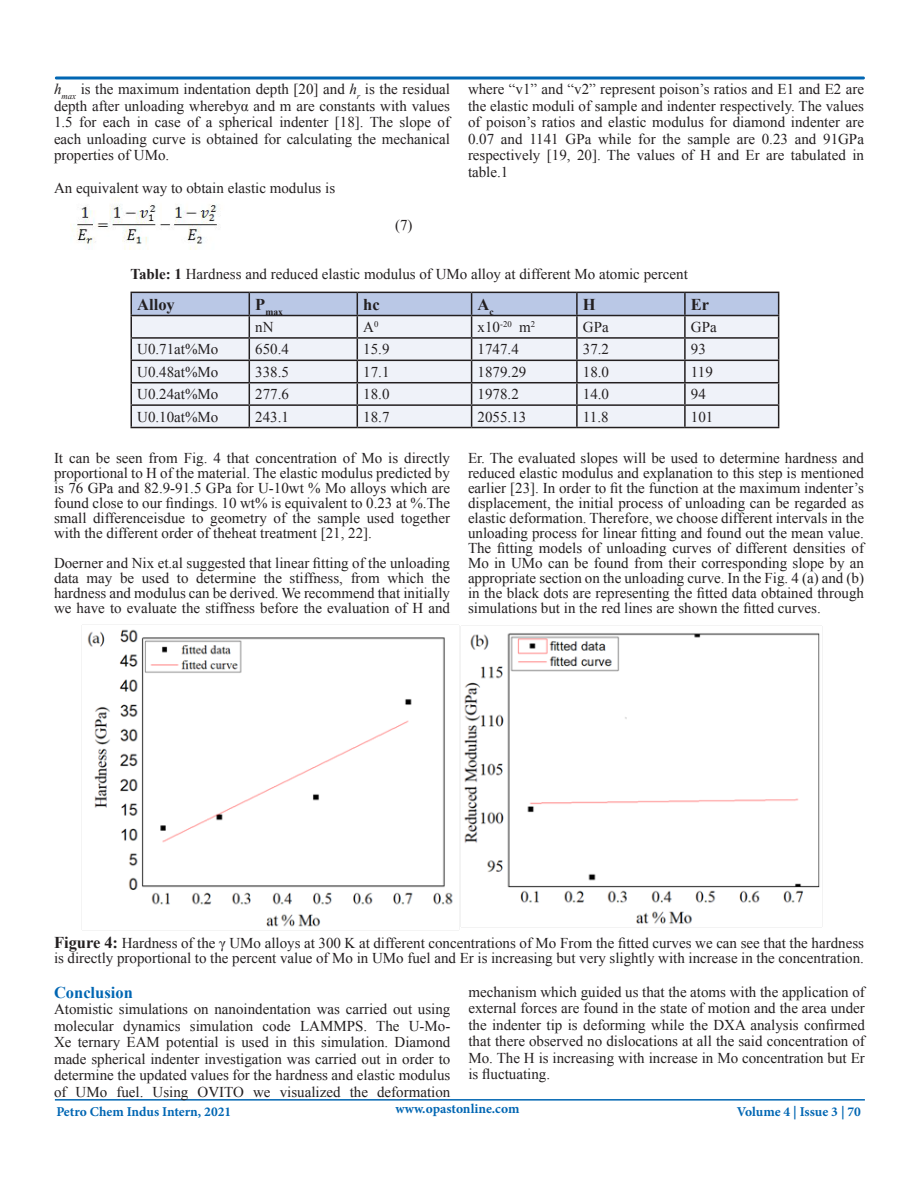
<style>
.page{position:relative;width:918px;height:1188px;background:#fff}
.page>*{position:absolute;margin:0;border:0;box-sizing:border-box;transform-origin:0 0}
.t1{font:700 16.5px "Times New Roman";color:#231f20}
.t2{font:700 16.5px "Times New Roman";color:#0166b3}
.t3{font:15px/16.5px "Times New Roman";color:#231f20;text-align:justify}
.t4{font:700 13.5px "Minion Pro";color:#0166b3}
.t5{font:700 9.6px "Times New Roman";color:#231f20}
.s1{font-style:italic}
.s2{font-weight:700}
.s3{font-weight:700;font-size:16.5px}
</style>
<div class="page">
<hr style="left:55px;top:1099px;width:810px;height:2px;background:#0166b3">
<div style="left:55px;top:76px;width:810px;height:4px;border:2px solid #0166b3"></div>
<img style="left:70px;top:197px;width:150px;height:52px">
<hr style="left:130px;top:292px;width:119px;height:1px;background:#231f20">
<hr style="left:130px;top:293px;width:2px;height:22px;background:#231f20">
<hr style="left:130px;top:315px;width:119px;height:1px;background:#231f20">
<hr style="left:130px;top:316px;width:2px;height:21px;background:#231f20">
<hr style="left:130px;top:337px;width:119px;height:2px;background:#231f20">
<hr style="left:130px;top:339px;width:2px;height:21px;background:#231f20">
<hr style="left:130px;top:360px;width:119px;height:1px;background:#231f20">
<hr style="left:130px;top:361px;width:2px;height:21px;background:#231f20">
<hr style="left:130px;top:382px;width:119px;height:1px;background:#231f20">
<hr style="left:130px;top:383px;width:2px;height:21px;background:#231f20">
<hr style="left:130px;top:404px;width:119px;height:2px;background:#231f20">
<hr style="left:130px;top:406px;width:2px;height:21px;background:#231f20">
<svg style="left:131px;top:292px;width:648px;height:135px"></svg>
<hr style="left:130px;top:427px;width:119px;height:1px;background:#231f20">
<hr style="left:249px;top:427px;width:108px;height:1px;background:#231f20">
<hr style="left:357px;top:427px;width:115px;height:1px;background:#231f20">
<hr style="left:472px;top:427px;width:105px;height:1px;background:#231f20">
<hr style="left:577px;top:427px;width:108px;height:1px;background:#231f20">
<hr style="left:685px;top:427px;width:94px;height:1px;background:#231f20">
<img style="left:82px;top:624px;width:377px;height:303px">
<img style="left:461px;top:625px;width:362px;height:303px">
<p class="t3" style="left:54px;top:81px;width:398px"><span class="s1">h</span><sub>max</sub> is the maximum indentation depth [20] and <span class="s1">h</span><sub>r</sub> is the residual depth after unloading wherebyα and m are constants with values 1.5 for each in case of a spherical indenter [18]. The slope of each unloading curve is obtained for calculating the mechanical properties of UMo.</p>
<p class="t3" style="left:54px;top:180px;width:283px">An equivalent way to obtain elastic modulus is</p>
<p class="t3" style="left:468px;top:81px;width:398px">where “v1” and “v2” represent poison’s ratios and E1 and E2 are the elastic moduli of sample and indenter respectively. The values of poison’s ratios and elastic modulus for diamond indenter are 0.07 and 1141 GPa while for the sample are 0.23 and 91GPa respectively [19, 20]. The values of H and Er are tabulated in table.1</p>
<p class="t3" style="left:395px;top:216px;width:19px">(7)</p>
<p class="t3" style="left:130px;top:265px;width:559px"><span class="s2">Table: 1</span> Hardness and reduced elastic modulus of UMo alloy at different Mo atomic percent</p>
<p class="t1" style="left:137px;top:293px;width:39px">Alloy</p>
<p class="t5" style="left:255px;top:305px;width:29px"><sup>P</sup>max</p>
<p class="t1" style="left:363px;top:293px;width:18px">hc</p>
<p class="t1" style="left:478px;top:293px;width:18px">A<sub>c</sub></p>
<p class="t1" style="left:583px;top:293px;width:14px">H</p>
<p class="t1" style="left:691px;top:293px;width:20px">Er</p>
<p class="t3" style="left:255px;top:318px;width:20px">nN</p>
<p class="t3" style="left:363px;top:318px;width:17px">A<sup>0</sup></p>
<p class="t3" style="left:478px;top:318px;width:59px">x10<sup>-20</sup> m<sup>2</sup></p>
<p class="t3" style="left:583px;top:318px;width:27px">GPa</p>
<p class="t3" style="left:691px;top:318px;width:27px">GPa</p>
<p class="t3" style="left:137px;top:341px;width:83px">U0.71at%Mo</p>
<p class="t3" style="left:255px;top:341px;width:35px">650.4</p>
<p class="t3" style="left:363px;top:341px;width:28px">15.9</p>
<p class="t3" style="left:478px;top:341px;width:43px">1747.4</p>
<p class="t3" style="left:583px;top:341px;width:28px">37.2</p>
<p class="t3" style="left:691px;top:341px;width:16px">93</p>
<p class="t3" style="left:137px;top:363px;width:83px">U0.48at%Mo</p>
<p class="t3" style="left:255px;top:363px;width:35px">338.5</p>
<p class="t3" style="left:363px;top:363px;width:28px">17.1</p>
<p class="t3" style="left:478px;top:363px;width:50px">1879.29</p>
<p class="t3" style="left:583px;top:363px;width:28px">18.0</p>
<p class="t3" style="left:691px;top:363px;width:23px">119</p>
<p class="t3" style="left:137px;top:386px;width:83px">U0.24at%Mo</p>
<p class="t3" style="left:255px;top:386px;width:35px">277.6</p>
<p class="t3" style="left:363px;top:386px;width:28px">18.0</p>
<p class="t3" style="left:478px;top:386px;width:43px">1978.2</p>
<p class="t3" style="left:583px;top:386px;width:28px">14.0</p>
<p class="t3" style="left:691px;top:386px;width:16px">94</p>
<p class="t3" style="left:137px;top:408px;width:83px">U0.10at%Mo</p>
<p class="t3" style="left:255px;top:408px;width:35px">243.1</p>
<p class="t3" style="left:363px;top:408px;width:28px">18.7</p>
<p class="t3" style="left:478px;top:408px;width:50px">2055.13</p>
<p class="t3" style="left:583px;top:408px;width:27px">11.8</p>
<p class="t3" style="left:691px;top:408px;width:24px">101</p>
<p class="t3" style="left:54px;top:450px;width:398px;line-height:15px">It can be seen from Fig. 4 that concentration of Mo is directly proportional to H of the material. The elastic modulus predicted by is 76 GPa and 82.9-91.5 GPa for U-10wt % Mo alloys which are found close to our findings. 10 wt% is equivalent to 0.23 at %.The small differenceisdue to geometry of the sample used together with the different order of theheat treatment [21, 22].</p>
<p class="t3" style="left:54px;top:555px;width:398px;line-height:15px">Doerner and Nix et.al suggested that linear fitting of the unloading data may be used to determine the stiffness, from which the hardness and modulus can be derived. We recommend that initially we have to evaluate the stiffness before the evaluation of H and</p>
<p class="t3" style="left:468px;top:450px;width:398px;line-height:15px">Er. The evaluated slopes will be used to determine hardness and reduced elastic modulus and explanation to this step is mentioned earlier [23]. In order to fit the function at the maximum indenter’s displacement, the initial process of unloading can be regarded as elastic deformation. Therefore, we choose different intervals in the unloading process for linear fitting and found out the mean value.<br>The fitting models of unloading curves of different densities of Mo in UMo can be found from their corresponding slope by an appropriate section on the unloading curve. In the Fig. 4 (a) and (b) in the black dots are representing the fitted data obtained through simulations but in the red lines are shown the fitted curves.</p>
<p class="t3" style="left:54px;top:935px;width:812px;line-height:15px"><span class="s3">Figure 4:</span> Hardness of the γ UMo alloys at 300 K at different concentrations of Mo From the fitted curves we can see that the hardness is directly proportional to the percent value of Mo in UMo fuel and Er is increasing but very slightly with increase in the concentration.</p>
<p class="t2" style="left:54px;top:981px;width:80px">Conclusion</p>
<p class="t3" style="left:54px;top:1001px;width:398px">Atomistic simulations on nanoindentation was carried out using molecular dynamics simulation code LAMMPS. The U-Mo-Xe ternary EAM potential is used in this simulation. Diamond made spherical indenter investigation was carried out in order to determine the updated values for the hardness and elastic modulus of UMo fuel. Using OVITO we visualized the deformation</p>
<p class="t3" style="left:468px;top:983px;width:398px">mechanism which guided us that the atoms with the application of external forces are found in the state of motion and the area under the indenter tip is deforming while the DXA analysis confirmed that there observed no dislocations at all the said concentration of Mo. The H is increasing with increase in Mo concentration but Er is fluctuating.</p>
<p class="t4" style="left:56px;top:1102px;width:176px">Petro Chem Indus Intern, 2021</p>
<p class="t4" style="left:395px;top:1100px;width:126px">www.opastonline.com</p>
<p class="t4" style="left:737px;top:1102px;width:126px">Volume 4 | Issue 3 | 70</p>
</div>
